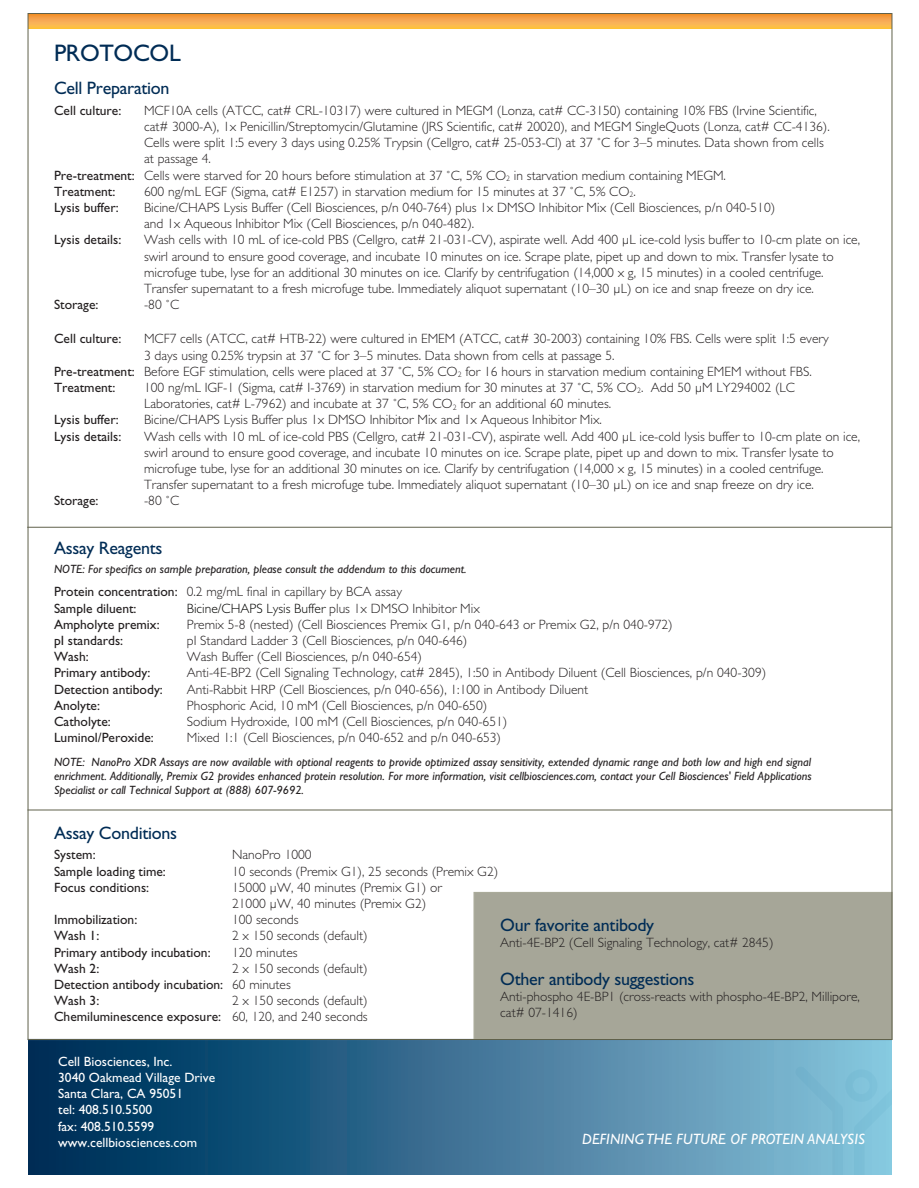
<style>
.page{position:relative;width:919px;height:1188px;background:#fff}
.page>*{position:absolute;margin:0;border:0;box-sizing:border-box;transform-origin:0 0}
.t1{font:24px "Gill Sans";letter-spacing:-.015em;color:#002c55}
.t2{font:18px "Gill Sans";letter-spacing:-.015em;color:#002c55}
.t3{font:italic 15px "Gill Sans";letter-spacing:.01em;color:#fff}
.t4{font:300 13.5px/16.2px "Gill Sans";color:#231f20}
.t5{font:13.5px/16.2px "Gill Sans";color:#231f20}
.t6{font:13.5px/16.2px "Gill Sans";color:#fff}
.t7{font:300 13.5px "Gill Sans";color:#040503}
.t8{font:italic 12px/14.4px "Gill Sans";color:#231f20;text-align:justify}
.s1{font-weight:400}
.s2{font-weight:300}
.s3{color:#231f20}
</style>
<div class="page">
<div style="left:28px;top:1040px;width:864px;height:134px;background:linear-gradient(to right,#002752,#8bc4dd)"></div>
<svg style="left:795px;top:1067px;width:96px;height:107px;background:#7dbdd5"></svg>
<svg style="left:30px;top:15px;width:860px;height:14px;background:#f8ad49"></svg>
<div style="left:473px;top:892px;width:419px;height:148px;background:#a6a698;border:1px solid #aaab9a"></div>
<hr style="left:28px;top:810px;width:864px;height:1px;background:#60614b">
<hr style="left:27px;top:527px;width:864px;height:1px;background:#60614b">
<h1 class="t1" style="left:54px;top:39px;width:128px">PROTOCOL</h1>
<h2 class="t2" style="left:54px;top:78px;width:117px">Cell Preparation</h2>
<p class="t5" style="left:54px;top:102px;width:69px">Cell culture:</p>
<p class="t4" style="left:144px;top:102px;width:674px">MCF10A cells (ATCC, cat# CRL-10317) were cultured in MEGM (Lonza, cat# CC-3150) containing 10% FBS (Irvine Scientific,</p>
<p class="t4" style="left:144px;top:118px;width:687px">cat# 3000-A), 1x Penicillin/Streptomycin/Glutamine (JRS Scientific, cat# 20020), and MEGM SingleQuots (Lonza, cat# CC-4136).</p>
<p class="t4" style="left:144px;top:135px;width:681px">Cells were split 1:5 every 3 days using 0.25% Trypsin (Cellgro, cat# 25-053-Cl) at 37 ˚C for 3–5 minutes. Data shown from cells</p>
<p class="t4" style="left:144px;top:151px;width:68px">at passage 4.</p>
<p class="t4" style="left:54px;top:167px;width:673px"><span class="s1">Pre-treatment:</span> Cells were starved for 20 hours before stimulation at 37 ˚C, 5% CO<sub>2</sub> in starvation medium containing MEGM.</p>
<p class="t5" style="left:54px;top:183px;width:63px">Treatment:</p>
<p class="t4" style="left:144px;top:183px;width:493px">600 ng/mL EGF (Sigma, cat# E1257) in starvation medium for 15 minutes at 37 ˚C, 5% CO<sub>2</sub>.</p>
<p class="t5" style="left:54px;top:199px;width:66px">Lysis buffer:</p>
<p class="t4" style="left:144px;top:199px;width:632px">Bicine/CHAPS Lysis Buffer (Cell Biosciences, p/n 040-764) plus 1x DMSO Inhibitor Mix (Cell Biosciences, p/n 040-510) and 1x Aqueous Inhibitor Mix (Cell Biosciences, p/n 040-482).</p>
<p class="t5" style="left:54px;top:232px;width:69px">Lysis details:</p>
<p class="t4" style="left:144px;top:232px;width:717px">Wash cells with 10 mL of ice-cold PBS (Cellgro, cat# 21-031-CV), aspirate well. Add 400 µL ice-cold lysis buffer to 10-cm plate on ice, swirl around to ensure good coverage, and incubate 10 minutes on ice. Scrape plate, pipet up and down to mix. Transfer lysate to microfuge tube, lyse for an additional 30 minutes on ice. Clarify by centrifugation (14,000 x g, 15 minutes) in a cooled centrifuge.<br>Transfer supernatant to a fresh microfuge tube. Immediately aliquot supernatant (10–30 µL) on ice and snap freeze on dry ice.</p>
<p class="t5" style="left:54px;top:297px;width:46px">Storage:</p>
<p class="t4" style="left:144px;top:297px;width:37px">-80 ˚C</p>
<p class="t5" style="left:54px;top:331px;width:69px">Cell culture:</p>
<p class="t4" style="left:144px;top:331px;width:686px">MCF7 cells (ATCC, cat# HTB-22) were cultured in EMEM (ATCC, cat# 30-2003) containing 10% FBS. Cells were split 1:5 every</p>
<p class="t4" style="left:144px;top:347px;width:472px">3 days using 0.25% trypsin at 37 ˚C for 3–5 minutes. Data shown from cells at passage 5.</p>
<p class="t4" style="left:54px;top:363px;width:759px"><span class="s1">Pre-treatment:</span> Before EGF stimulation, cells were placed at 37 ˚C, 5% CO<sub>2</sub> for 16 hours in starvation medium containing EMEM without FBS.</p>
<p class="t5" style="left:54px;top:379px;width:63px">Treatment:</p>
<p class="t4" style="left:144px;top:379px;width:652px">100 ng/mL IGF-1 (Sigma, cat# I-3769) in starvation medium for 30 minutes at 37 ˚C, 5% CO<sub>2</sub>. Add 50 µM LY294002 (LC<br>Laboratories, cat# L-7962) and incubate at 37 ˚C, 5% CO<sub>2</sub> for an additional 60 minutes.</p>
<p class="t5" style="left:54px;top:412px;width:66px">Lysis buffer:</p>
<p class="t4" style="left:144px;top:412px;width:459px">Bicine/CHAPS Lysis Buffer plus 1x DMSO Inhibitor Mix and 1x Aqueous Inhibitor Mix.</p>
<p class="t5" style="left:54px;top:428px;width:69px">Lysis details:</p>
<p class="t4" style="left:144px;top:428px;width:717px">Wash cells with 10 mL of ice-cold PBS (Cellgro, cat# 21-031-CV), aspirate well. Add 400 µL ice-cold lysis buffer to 10-cm plate on ice, swirl around to ensure good coverage, and incubate 10 minutes on ice. Scrape plate, pipet up and down to mix. Transfer lysate to microfuge tube, lyse for an additional 30 minutes on ice. Clarify by centrifugation (14,000 x g, 15 minutes) in a cooled centrifuge.<br>Transfer supernatant to a fresh microfuge tube. Immediately aliquot supernatant (10–30 µL) on ice and snap freeze on dry ice.</p>
<p class="t5" style="left:54px;top:493px;width:46px">Storage:</p>
<p class="t4" style="left:144px;top:493px;width:37px">-80 ˚C</p>
<h2 class="t2" style="left:54px;top:537px;width:110px">Assay Reagents</h2>
<p class="t8" style="left:54px;top:562px;width:414px">NOTE: For specifics on sample preparation, please consult the addendum to this document.</p>
<p class="t5" style="left:54px;top:584px;width:349px">Protein concentration: <span class="s2">0.2 mg/mL final in capillary by BCA assay<br></span>Sample diluent:</p>
<p class="t7" style="left:187px;top:601px;width:294px">Bicine/CHAPS Lysis Buffer <span class="s3">plus 1x DMSO Inhibitor Mix</span></p>
<p class="t5" style="left:54px;top:616px;width:107px">Ampholyte premix:</p>
<p class="t4" style="left:187px;top:616px;width:487px">Premix 5-8 (nested) (Cell Biosciences Premix G1, p/n 040-643 or Premix G2, p/n 040-972)</p>
<p class="t5" style="left:54px;top:632px;width:71px">pI standards:</p>
<p class="t4" style="left:187px;top:633px;width:282px">pI Standard Ladder 3 (Cell Biosciences, p/n 040-646)</p>
<p class="t5" style="left:54px;top:649px;width:36px">Wash:</p>
<p class="t4" style="left:187px;top:649px;width:237px">Wash Buffer (Cell Biosciences, p/n 040-654)</p>
<p class="t5" style="left:54px;top:665px;width:98px">Primary antibody:</p>
<p class="t4" style="left:187px;top:665px;width:581px">Anti-4E-BP2 (Cell Signaling Technology, cat# 2845), 1:50 in Antibody Diluent (Cell Biosciences, p/n 040-309)</p>
<p class="t5" style="left:54px;top:681px;width:110px">Detection antibody:</p>
<p class="t4" style="left:187px;top:681px;width:403px">Anti-Rabbit HRP (Cell Biosciences, p/n 040-656), 1:100 in Antibody Diluent</p>
<p class="t5" style="left:54px;top:697px;width:47px">Anolyte:</p>
<p class="t4" style="left:187px;top:697px;width:302px">Phosphoric Acid, 10 mM (Cell Biosciences, p/n 040-650)</p>
<p class="t5" style="left:54px;top:713px;width:58px">Catholyte:</p>
<p class="t4" style="left:187px;top:714px;width:322px">Sodium Hydroxide, 100 mM (Cell Biosciences, p/n 040-651)</p>
<p class="t5" style="left:54px;top:730px;width:101px">Luminol/Peroxide:</p>
<p class="t4" style="left:187px;top:730px;width:316px">Mixed 1:1 (Cell Biosciences, p/n 040-652 and p/n 040-653)</p>
<p class="t8" style="left:54px;top:754px;width:759px">NOTE: NanoPro XDR Assays are now available with optional reagents to provide optimized assay sensitivity, extended dynamic range and both low and high end signal enrichment. Additionally, Premix G2 provides enhanced protein resolution. For more information, visit cellbiosciences.com, contact your Cell Biosciences' Field Applications Specialist or call Technical Support at (888) 607-9692.</p>
<h2 class="t2" style="left:54px;top:822px;width:124px">Assay Conditions</h2>
<p class="t5" style="left:54px;top:847px;width:43px">System:</p>
<p class="t4" style="left:232px;top:847px;width:81px">NanoPro 1000</p>
<p class="t5" style="left:54px;top:863px;width:113px">Sample loading time:</p>
<p class="t4" style="left:232px;top:863px;width:268px">10 seconds (Premix G1), 25 seconds (Premix G2)</p>
<p class="t5" style="left:54px;top:879px;width:97px">Focus conditions:</p>
<p class="t4" style="left:232px;top:879px;width:211px">15000 µW, 40 minutes (Premix G1) or<br>21000 µW, 40 minutes (Premix G2)</p>
<p class="t5" style="left:54px;top:912px;width:85px">Immobilization:</p>
<p class="t4" style="left:232px;top:912px;width:68px">100 seconds</p>
<p class="t5" style="left:54px;top:928px;width:47px">Wash 1:</p>
<p class="t4" style="left:232px;top:928px;width:137px">2 x 150 seconds (default)</p>
<p class="t5" style="left:54px;top:944px;width:158px">Primary antibody incubation:</p>
<p class="t4" style="left:232px;top:944px;width:67px">120 minutes</p>
<p class="t5" style="left:54px;top:960px;width:47px">Wash 2:</p>
<h2 class="t2" style="left:500px;top:914px;width:155px">Our favorite antibody</h2>
<p class="t4" style="left:500px;top:934px;width:275px">Anti-4E-BP2 (Cell Signaling Technology, cat# 2845)</p>
<h2 class="t2" style="left:500px;top:968px;width:196px">Other antibody suggestions</h2>
<p class="t4" style="left:500px;top:988px;width:361px">Anti-phospho 4E-BP1 (cross-reacts with phospho-4E-BP2, Millipore, cat# 07-1416)</p>
<p class="t5" style="left:54px;top:960px;width:315px;text-indent:178px"><span class="s2">2 x 150 seconds (default)<br></span>Detection antibody incubation: <span class="s2">60 minutes<br></span>Wash 3:</p>
<p class="t4" style="left:54px;top:993px;width:315px;text-align:right">2 x 150 seconds (default)<br><span class="s1">Chemiluminescence exposure:</span> 60, 120, and 240 seconds</p>
<p class="t6" style="left:58px;top:1053px;width:158px">Cell Biosciences, Inc.<br>3040 Oakmead Village Drive<br>Santa Clara, CA 95051<br>tel: 408.510.5500<br>fax: 408.510.5599 www.cellbiosciences.com</p>
<p class="t3" style="left:582px;top:1130px;width:284px">DEFINING THE FUTURE OF PROTEIN ANALYSIS</p>
</div>
